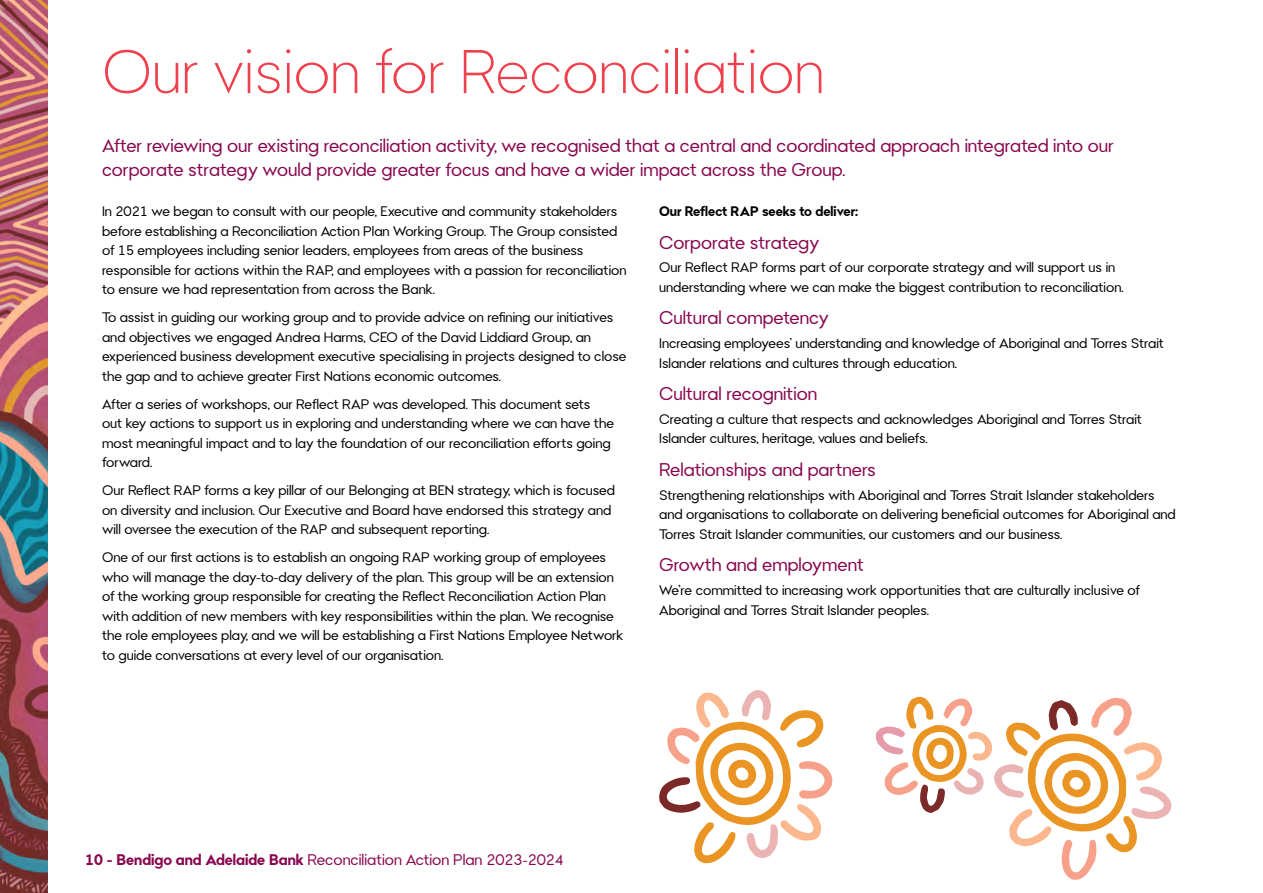
<style>
.page{position:relative;width:1263px;height:893px;background:#fff}
.page>*{position:absolute;margin:0;border:0;box-sizing:border-box;transform-origin:0 0}
.t1{font:300 60px "Bendigo Sans";color:#ef404d}
.t2{font:18px/24px "Bendigo Sans";color:#88074f}
.t3{font:15px "Bendigo Sans";color:#88074f}
.Body{font:13.5px/19.5px "Bendigo Sans";color:#000}
.Body-2{font:700 13.5px "Bendigo Sans";color:#000}
.s1{font-weight:700}
</style>
<div class="page">
<svg style="left:875px;top:696px;width:297px;height:184px"></svg>
<svg style="left:659px;top:690px;width:173px;height:173px"></svg>
<img style="left:0;top:0;width:48px;height:893px">
<h1 class="t1" style="left:102px;top:37px;width:724px">Our vision for Reconciliation</h1>
<h3 class="t2" style="left:102px;top:134px;width:1013px">After reviewing our existing reconciliation activity, we recognised that a central and coordinated approach integrated into our corporate strategy would provide greater focus and have a wider impact across the Group.</h3>
<p class="Body" style="left:102px;top:202px;width:526px">In 2021 we began to consult with our people, Executive and community stakeholders before establishing a Reconciliation Action Plan Working Group. The Group consisted of 15 employees including senior leaders, employees from areas of the business responsible for actions within the RAP, and employees with a passion for reconciliation to ensure we had representation from across the Bank.</p>
<p class="Body" style="left:102px;top:308px;width:526px">To assist in guiding our working group and to provide advice on refining our initiatives and objectives we engaged Andrea Harms, CEO of the David Liddiard Group, an experienced business development executive specialising in projects designed to close the gap and to achieve greater First Nations economic outcomes.</p>
<p class="Body" style="left:102px;top:394px;width:513px">After a series of workshops, our Reflect RAP was developed. This document sets<br>out key actions to support us in exploring and understanding where we can have the most meaningful impact and to lay the foundation of our reconciliation efforts going forward.</p>
<p class="Body" style="left:102px;top:481px;width:515px">Our Reflect RAP forms a key pillar of our Belonging at BEN strategy, which is focused on diversity and inclusion. Our Executive and Board have endorsed this strategy and will oversee the execution of the RAP and subsequent reporting.</p>
<p class="Body" style="left:102px;top:548px;width:523px">One of our first actions is to establish an ongoing RAP working group of employees who will manage the day-to-day delivery of the plan. This group will be an extension of the working group responsible for creating the Reflect Reconciliation Action Plan with addition of new members with key responsibilities within the plan. We recognise the role employees play, and we will be establishing a First Nations Employee Network to guide conversations at every level of our organisation.</p>
<p class="Body-2" style="left:659px;top:203px;width:200px">Our Reflect RAP seeks to deliver:</p>
<h3 class="t2" style="left:659px;top:230px;width:162px">Corporate strategy</h3>
<p class="Body" style="left:659px;top:258px;width:466px">Our Reflect RAP forms part of our corporate strategy and will support us in understanding where we can make the biggest contribution to reconciliation.</p>
<h3 class="t2" style="left:659px;top:306px;width:171px">Cultural competency</h3>
<p class="Body" style="left:659px;top:334px;width:506px">Increasing employees’ understanding and knowledge of Aboriginal and Torres Strait<br>Islander relations and cultures through education.</p>
<h3 class="t2" style="left:659px;top:382px;width:160px">Cultural recognition</h3>
<p class="Body" style="left:659px;top:409px;width:484px">Creating a culture that respects and acknowledges Aboriginal and Torres Strait<br>Islander cultures, heritage, values and beliefs.</p>
<h3 class="t2" style="left:659px;top:457px;width:218px">Relationships and partners</h3>
<p class="Body" style="left:659px;top:485px;width:518px">Strengthening relationships with Aboriginal and Torres Strait Islander stakeholders and organisations to collaborate on delivering beneficial outcomes for Aboriginal and<br>Torres Strait Islander communities, our customers and our business.</p>
<h3 class="t2" style="left:659px;top:553px;width:206px">Growth and employment</h3>
<p class="Body" style="left:659px;top:580px;width:482px">We’re committed to increasing work opportunities that are culturally inclusive of<br>Aboriginal and Torres Strait Islander peoples.</p>
<p class="t3" style="left:85px;top:851px;width:480px"><span class="s1">10 - Bendigo and Adelaide Bank</span> Reconciliation Action Plan 2023-2024</p>
</div>
